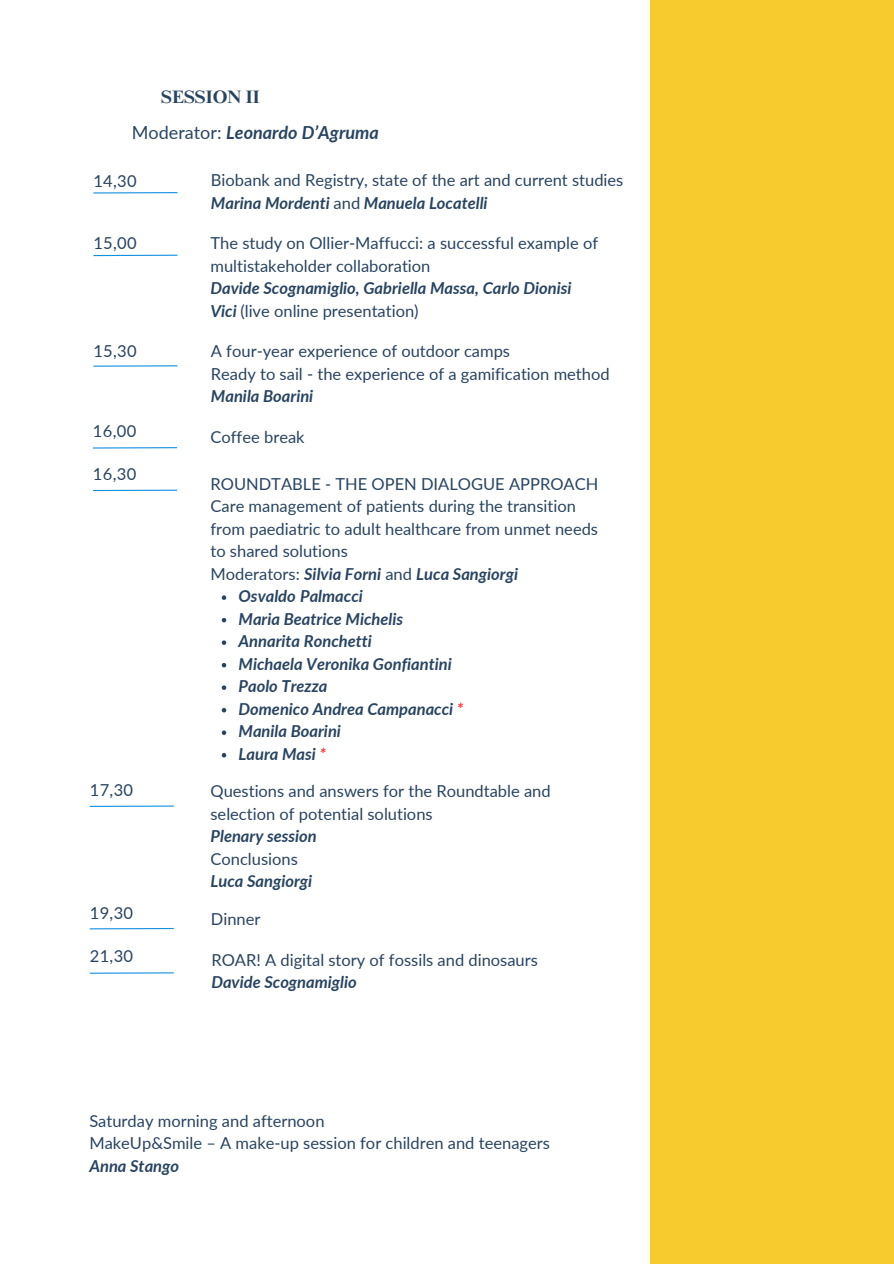
<style>
.page{position:relative;width:894px;height:1264px;background:#fff}
.page>*{position:absolute;margin:0;border:0;box-sizing:border-box;transform-origin:0 0}
.t1{font:italic 700 18px "Lato";color:#284461}
.t2{font:700 18px "Times NRMT Pro";color:#284461}
.t3{font:16.5px/22.5px "Lato";color:#284461}
.t4{font:italic 700 16.5px/22.5px "Lato";color:#284461}
.s1{font-weight:400;font-style:normal}
.s2{color:#ff3131}
</style>
<div class="page">
<hr style="left:93px;top:192px;width:84px;height:1px;background:#1390e0">
<div style="left:649px;top:0;width:244px;height:1263px;background:#f7cb2d"></div>
<hr style="left:93px;top:255px;width:84px;height:1px;background:#1390e0">
<hr style="left:93px;top:365px;width:84px;height:2px;background:#1390e0">
<hr style="left:93px;top:447px;width:84px;height:1px;background:#1390e0">
<svg style="left:222px;top:595px;width:4px;height:5px"></svg>
<svg style="left:222px;top:618px;width:4px;height:4px"></svg>
<svg style="left:222px;top:640px;width:4px;height:5px"></svg>
<svg style="left:222px;top:663px;width:4px;height:4px"></svg>
<svg style="left:222px;top:685px;width:4px;height:5px"></svg>
<svg style="left:222px;top:708px;width:4px;height:4px"></svg>
<svg style="left:222px;top:730px;width:4px;height:5px"></svg>
<svg style="left:222px;top:753px;width:4px;height:4px"></svg>
<hr style="left:93px;top:489px;width:84px;height:2px;background:#1390e0">
<hr style="left:90px;top:805px;width:84px;height:2px;background:#1390e0">
<hr style="left:90px;top:927px;width:84px;height:2px;background:#1390e0">
<hr style="left:90px;top:972px;width:84px;height:1px;background:#1390e0">
<h1 class="t2" style="left:161px;top:90px;width:100px">SESSION II</h1>
<p class="t1" style="left:132px;top:121px;width:248px"><span class="s1">Moderator:</span> Leonardo D’Agruma</p>
<p class="t3" style="left:93px;top:169px;width:45px">14,30</p>
<p class="t3" style="left:211px;top:169px;width:414px">Biobank and Registry, state of the art and current studies</p>
<p class="t4" style="left:211px;top:191px;width:278px">Marina Mordenti <span class="s1">and</span> Manuela Locatelli</p>
<h2 class="t3" style="left:93px;top:232px;width:45px">15,00</h2>
<h2 class="t3" style="left:210px;top:231px;width:389px">The study on Ollier-Maffucci: a successful example of multistakeholder collaboration</h2>
<p class="t4" style="left:210px;top:276px;width:362px">Davide Scognamiglio, Gabriella Massa, Carlo Dionisi<br>Vici <span class="s1">(live online presentation)</span></p>
<p class="t3" style="left:93px;top:340px;width:45px">15,30</p>
<p class="t3" style="left:211px;top:339px;width:300px">A four-year experience of outdoor camps</p>
<p class="t3" style="left:211px;top:362px;width:400px">Ready to sail - the experience of a gamification method</p>
<h2 class="t4" style="left:211px;top:384px;width:104px">Manila Boarini</h2>
<p class="t3" style="left:93px;top:420px;width:45px">16,00</p>
<p class="t3" style="left:210px;top:425px;width:96px">Coffee break</p>
<p class="t3" style="left:93px;top:462px;width:45px">16,30</p>
<p class="t3" style="left:210px;top:472px;width:389px">ROUNDTABLE - THE OPEN DIALOGUE APPROACH</p>
<h2 class="t3" style="left:210px;top:494px;width:389px">Care management of patients during the transition from paediatric to adult healthcare from unmet needs to shared solutions</h2>
<p class="t4" style="left:210px;top:562px;width:309px"><span class="s1">Moderators:</span> Silvia Forni <span class="s1">and</span> Luca Sangiorgi</p>
<p class="t4" style="left:238px;top:584px;width:126px">Osvaldo Palmacci</p>
<h2 class="t4" style="left:238px;top:607px;width:166px">Maria Beatrice Michelis</h2>
<p class="t4" style="left:238px;top:629px;width:135px">Annarita Ronchetti</p>
<p class="t4" style="left:238px;top:652px;width:215px">Michaela Veronika Gonfiantini</p>
<p class="t4" style="left:238px;top:674px;width:90px">Paolo Trezza</p>
<p class="t4" style="left:238px;top:697px;width:226px">Domenico Andrea Campanacci <span class="s2">*</span></p>
<p class="t4" style="left:238px;top:719px;width:104px">Manila Boarini</p>
<p class="t4" style="left:238px;top:742px;width:89px">Laura Masi <span class="s2">*</span></p>
<p class="t3" style="left:90px;top:778px;width:45px">17,30</p>
<p class="t3" style="left:210px;top:779px;width:341px">Questions and answers for the Roundtable and selection of potential solutions</p>
<p class="t4" style="left:210px;top:824px;width:108px">Plenary session</p>
<p class="t3" style="left:210px;top:847px;width:89px">Conclusions</p>
<p class="t4" style="left:210px;top:869px;width:103px">Luca Sangiorgi</p>
<h2 class="t3" style="left:90px;top:901px;width:45px">19,30</h2>
<p class="t3" style="left:211px;top:907px;width:51px">Dinner</p>
<p class="t3" style="left:90px;top:944px;width:45px">21,30</p>
<p class="t3" style="left:211px;top:947px;width:328px">ROAR! A digital story of fossils and dinosaurs</p>
<p class="t4" style="left:211px;top:970px;width:147px">Davide Scognamiglio</p>
<p class="t3" style="left:89px;top:1108px;width:236px">Saturday morning and afternoon</p>
<h2 class="t3" style="left:89px;top:1131px;width:462px">MakeUp&amp;Smile – A make-up session for children and teenagers</h2>
<p class="t4" style="left:89px;top:1153px;width:91px">Anna Stango</p>
</div>
